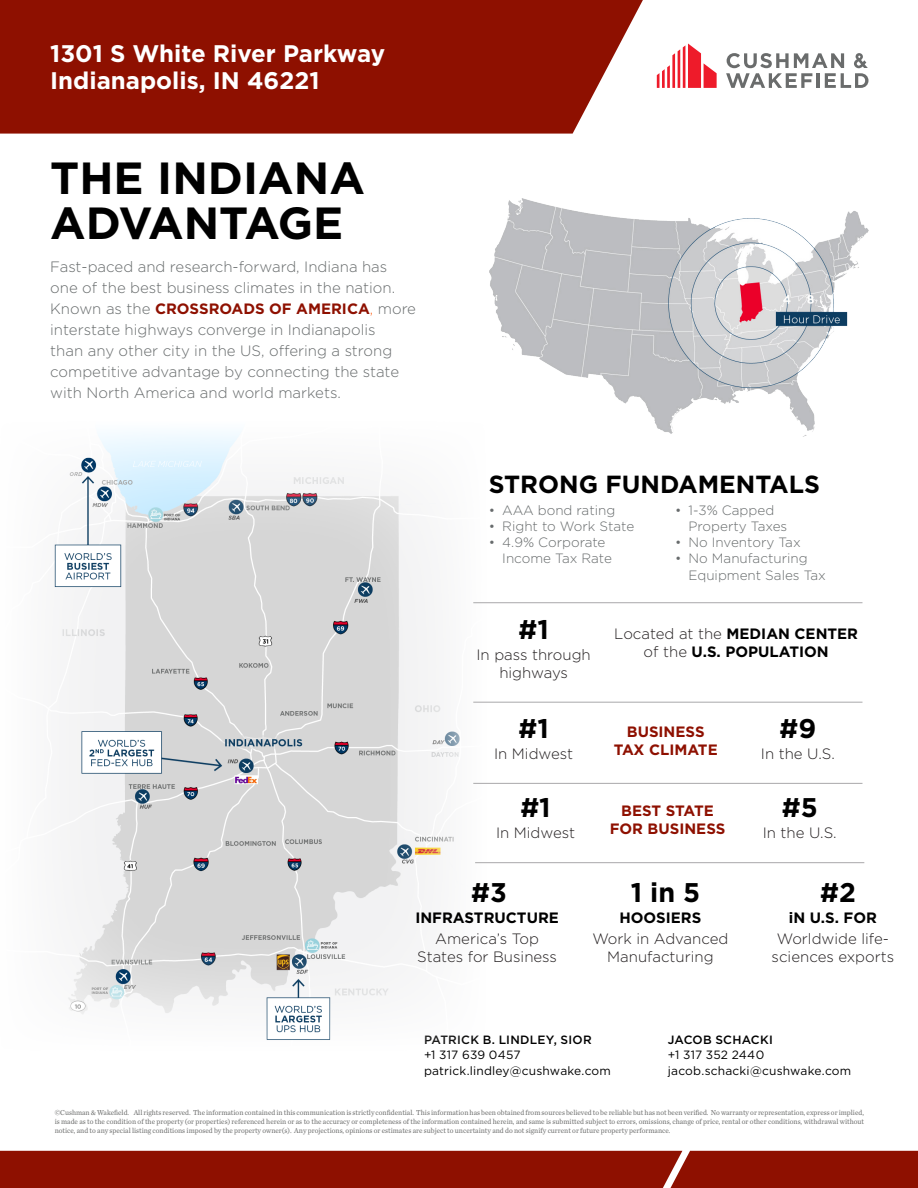
<style>
.page{position:relative;width:918px;height:1188px;background:#fff}
.page>*{position:absolute;margin:0;border:0;box-sizing:border-box;transform-origin:0 0}
.t1{font:700 45px "Gotham";color:#000}
.t2{font:700 45px "Gotham";letter-spacing:-.02em;color:#000}
.t3{font:700 27px "Gotham";color:#000}
.t4{font:700 24.75px "Gotham";color:#000}
.t5{font:700 24px "Gotham";color:#fff}
.t6{font:300 15px/21px "Gotham";color:#676b6c}
.t7{font:300 15px/18px "Gotham";color:#231f20;text-align:center}
.t8{font:700 15px "Gotham";color:#000}
.t9{font:700 15px "Gotham";color:#8e1000}
.t10{font:300 13.5px/16.2px "Gotham";color:#676b6c}
.Broker_Contact{font:12px "Gotham";letter-spacing:.015em;color:#000}
.Broker_Name{font:500 12px "Gotham";letter-spacing:.02em;color:#000}
.disclaimer{font:7.5px/9px "Chronicle Text G2";color:#717271;text-align:justify;scale:.95 1}
.s1{font-weight:700;color:#8e1000}
.s2{color:#ff671f}
.s3{font-weight:700;color:#000}
.s4{font-weight:300;color:#231f20}
</style>
<div class="page">
<svg style="left:657px;top:43px;width:60px;height:45px"></svg>
<svg style="left:726px;top:53px;width:142px;height:35px"></svg>
<div style="left:0;top:0;width:643px;height:134px;background:#8e1000"></div>
<div style="left:0;top:1151px;width:918px;height:37px;background:#8e1000"></div>
<img style="left:489px;top:199px;width:379px;height:237px">
<img style="left:54px;top:418px;width:457px;height:622px">
<hr style="left:473px;top:602px;width:389px;height:1px;background:#a9a8aa">
<hr style="left:473px;top:702px;width:389px;height:1px;background:#a9a8aa">
<hr style="left:473px;top:783px;width:389px;height:1px;background:#a9a8aa">
<hr style="left:475px;top:862px;width:389px;height:1px;background:#a9a8aa">
<p class="t5" style="left:50px;top:37px;width:337px">1301 S White River Parkway</p>
<p class="t5" style="left:50px;top:64px;width:271px">Indianapolis, IN 46221</p>
<p class="t1" style="left:50px;top:148px;width:316px">THE INDIANA</p>
<p class="t2" style="left:50px;top:193px;width:295px">ADVANTAGE</p>
<p class="t6" style="left:50px;top:256px;width:367px">Fast-paced and research-forward, Indiana has one of the best business climates in the nation.<br>Known as the <span class="s1">CROSSROADS OF AMERICA</span><span class="s2">,</span> more interstate highways converge in Indianapolis<br>than any other city in the US, offering a strong competitive advantage by connecting the state with North America and world markets.</p>
<p class="t4" style="left:489px;top:468px;width:333px">STRONG FUNDAMENTALS</p>
<p class="t10" style="left:489px;top:502px;width:128px">• AAA bond rating</p>
<p class="t10" style="left:489px;top:518px;width:147px">• Right to Work State</p>
<p class="t10" style="left:502px;top:534px;width:111px;text-indent:-14px">• 4.9% Corporate<br>Income Tax Rate</p>
<p class="t10" style="left:689px;top:502px;width:100px;text-indent:-14px">• 1-3% Capped<br>Property Taxes</p>
<p class="t10" style="left:675px;top:534px;width:127px">• No Inventory Tax</p>
<p class="t10" style="left:689px;top:550px;width:139px;text-indent:-14px">• No Manufacturing<br>Equipment Sales Tax</p>
<p class="t3" style="left:519px;top:612px;width:32px">#1</p>
<p class="t7" style="left:477px;top:645px;width:116px">In pass through highways</p>
<p class="t3" style="left:519px;top:711px;width:32px">#1</p>
<p class="t7" style="left:494px;top:744px;width:81px">In Midwest</p>
<p class="t3" style="left:520px;top:790px;width:32px">#1</p>
<p class="t7" style="left:496px;top:823px;width:81px">In Midwest</p>
<p class="t7" style="left:614px;top:624px;width:245px">Located at the <span class="s3">MEDIAN CENTER</span></p>
<p class="t8" style="left:644px;top:641px;width:187px"><span class="s4">of the</span> U.S. POPULATION</p>
<p class="t9" style="left:627px;top:722px;width:79px">BUSINESS</p>
<p class="t9" style="left:614px;top:740px;width:106px">TAX CLIMATE</p>
<p class="t9" style="left:621px;top:801px;width:94px">BEST STATE</p>
<p class="t9" style="left:610px;top:819px;width:117px">FOR BUSINESS</p>
<p class="t3" style="left:780px;top:711px;width:38px">#9</p>
<p class="t7" style="left:761px;top:744px;width:75px">In the U.S.</p>
<p class="t3" style="left:782px;top:790px;width:37px">#5</p>
<p class="t7" style="left:763px;top:823px;width:75px">In the U.S.</p>
<p class="t3" style="left:471px;top:875px;width:37px">#3</p>
<p class="t8" style="left:415px;top:908px;width:145px">INFRASTRUCTURE</p>
<p class="t7" style="left:435px;top:930px;width:105px">America’s Top</p>
<p class="t7" style="left:417px;top:948px;width:141px">States for Business</p>
<p class="t3" style="left:631px;top:875px;width:71px">1 in 5</p>
<p class="t8" style="left:619px;top:908px;width:83px">HOOSIERS</p>
<p class="t7" style="left:592px;top:930px;width:138px">Work in Advanced</p>
<p class="t7" style="left:607px;top:948px;width:108px">Manufacturing</p>
<p class="t3" style="left:820px;top:875px;width:37px">#2</p>
<p class="t8" style="left:789px;top:908px;width:90px">iN U.S. FOR</p>
<p class="t7" style="left:772px;top:930px;width:124px">Worldwide life&shy;sciences exports</p>
<p class="Broker_Name" style="left:424px;top:1032px;width:169px">PATRICK B. LINDLEY, SIOR</p>
<p class="Broker_Contact" style="left:424px;top:1047px;width:98px">+1 317 639 0457</p>
<p class="Broker_Contact" style="left:424px;top:1063px;width:188px">patrick.lindley@cushwake.com</p>
<p class="Broker_Name" style="left:668px;top:1032px;width:106px">JACOB SCHACKI</p>
<p class="Broker_Contact" style="left:668px;top:1047px;width:98px">+1 317 352 2440</p>
<p class="Broker_Contact" style="left:668px;top:1063px;width:185px">jacob.schacki@cushwake.com</p>
<p class="disclaimer" style="left:55px;top:1107px;width:854px">©Cushman &amp; Wakefield. All rights reserved. The information contained in this communication is strictly confidential. This information has been obtained from sources believed to be reliable but has not been verified. No warranty or representation, express or implied, is made as to the condition of the property (or properties) referenced herein or as to the accuracy or completeness of the information contained herein, and same is submitted subject to errors, omissions, change of price, rental or other conditions, withdrawal without notice, and to any special listing conditions imposed by the property owner(s). Any projections, opinions or estimates are subject to uncertainty and do not signify current or future property performance.</p>
</div>
